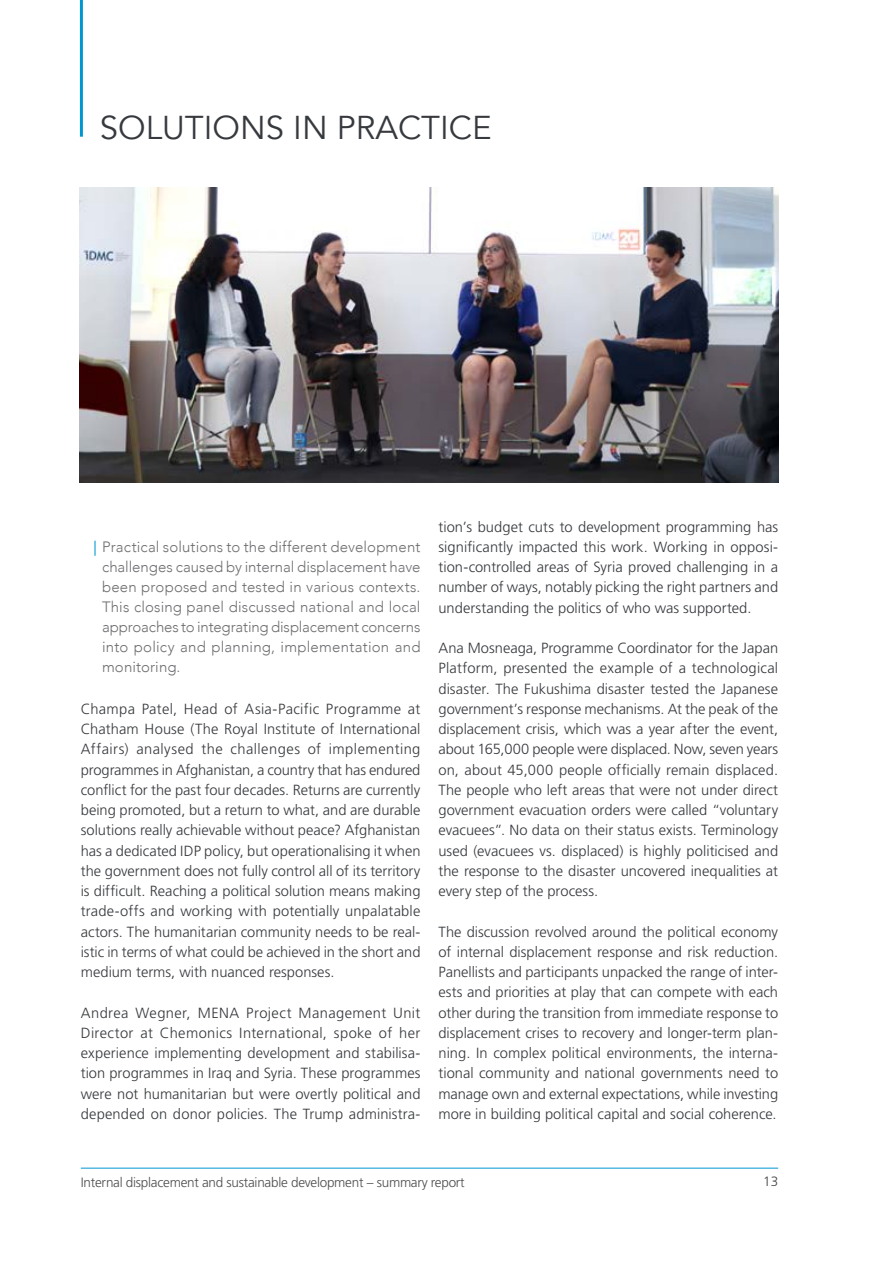
<style>
.page{position:relative;width:893px;height:1263px;background:#fff}
.page>*{position:absolute;margin:0;border:0;box-sizing:border-box;transform-origin:0 0}
.t1{font:33px "Avenir";color:#36393d}
.t2{font:300 15px/20px "Avenir";letter-spacing:.015em;color:#6d6e71;text-align:justify}
.t3{font:300 14.7px/20.2px "Frutiger LT Std";color:#36393d;text-align:justify}
.t4{font:300 13.5px "Frutiger LT Std";letter-spacing:-.02em;color:#4d4d4f}
.t5{font:300 13.5px "Frutiger LT Std";color:#444344}
.s1{font-family:"Frutiger LT Std";color:#0098d1}
</style>
<div class="page">
<hr style="left:81px;top:1168px;width:697px;height:1px;background:#0098d1">
<hr style="left:80px;top:0;width:3px;height:137px;background:#0098d1">
<img style="left:80px;top:187px;width:698px;height:296px">
<h1 class="t1" style="left:100px;top:108px;width:393px">SOLUTIONS I N PRACTICE</h1>
<p class="t2" style="left:102px;top:537px;width:320px;text-indent:-9px"><span class="s1">|</span> Practical solutions to the different development challenges caused by internal displacement have been proposed and tested in various contexts.<br>This closing panel discussed national and local approaches to integrating displacement concerns into policy and planning, implementation and monitoring.</p>
<p class="t3" style="left:81px;top:699px;width:341px">Champa Patel, Head of Asia-Pacific Programme at Chatham House (The Royal Institute of International Affairs) analysed the challenges of implementing programmes in Afghanistan, a country that has endured conflict for the past four decades. Returns are currently being promoted, but a return to what, and are durable solutions really achievable without peace? Afghanistan has a dedicated IDP policy, but operationalising it when the government does not fully control all of its territory is difficult. Reaching a political solution means making trade-offs and working with potentially unpalatable actors. The humanitarian community needs to be real&shy;istic in terms of what could be achieved in the short and medium terms, with nuanced responses.</p>
<p class="t3" style="left:81px;top:1003px;width:341px">Andrea Wegner, MENA Project Management Unit Director at Chemonics International, spoke of her experience implementing development and stabilisa&shy;tion programmes in Iraq and Syria. These programmes were not humanitarian but were overtly political and depended on donor policies. The Trump administra-</p>
<p class="t3" style="left:438px;top:517px;width:341px">tion’s budget cuts to development programming has significantly impacted this work. Working in opposi&shy;tion-controlled areas of Syria proved challenging in a number of ways, notably picking the right partners and understanding the politics of who was supported.</p>
<p class="t3" style="left:438px;top:638px;width:341px">Ana Mosneaga, Programme Coordinator for the Japan Platform, presented the example of a technological disaster. The Fukushima disaster tested the Japanese government’s response mechanisms. At the peak of the displacement crisis, which was a year after the event, about 165,000 people were displaced. Now, seven years on, about 45,000 people officially remain displaced.<br>The people who left areas that were not under direct government evacuation orders were called “voluntary evacuees”. No data on their status exists. Terminology used (evacuees vs. displaced) is highly politicised and the response to the disaster uncovered inequalities at every step of the process.</p>
<p class="t3" style="left:438px;top:922px;width:341px">The discussion revolved around the political economy of internal displacement response and risk reduction.<br>Panellists and participants unpacked the range of inter&shy;ests and priorities at play that can compete with each other during the transition from immediate response to displacement crises to recovery and longer-term plan&shy;ning. In complex political environments, the interna&shy;tional community and national governments need to manage own and external expectations, while investing more in building political capital and social coherence.</p>
<p class="t4" style="left:81px;top:1174px;width:385px">Internal displacement and sustainable development – summary report</p>
<p class="t5" style="left:763px;top:1174px;width:17px">13</p>
</div>
